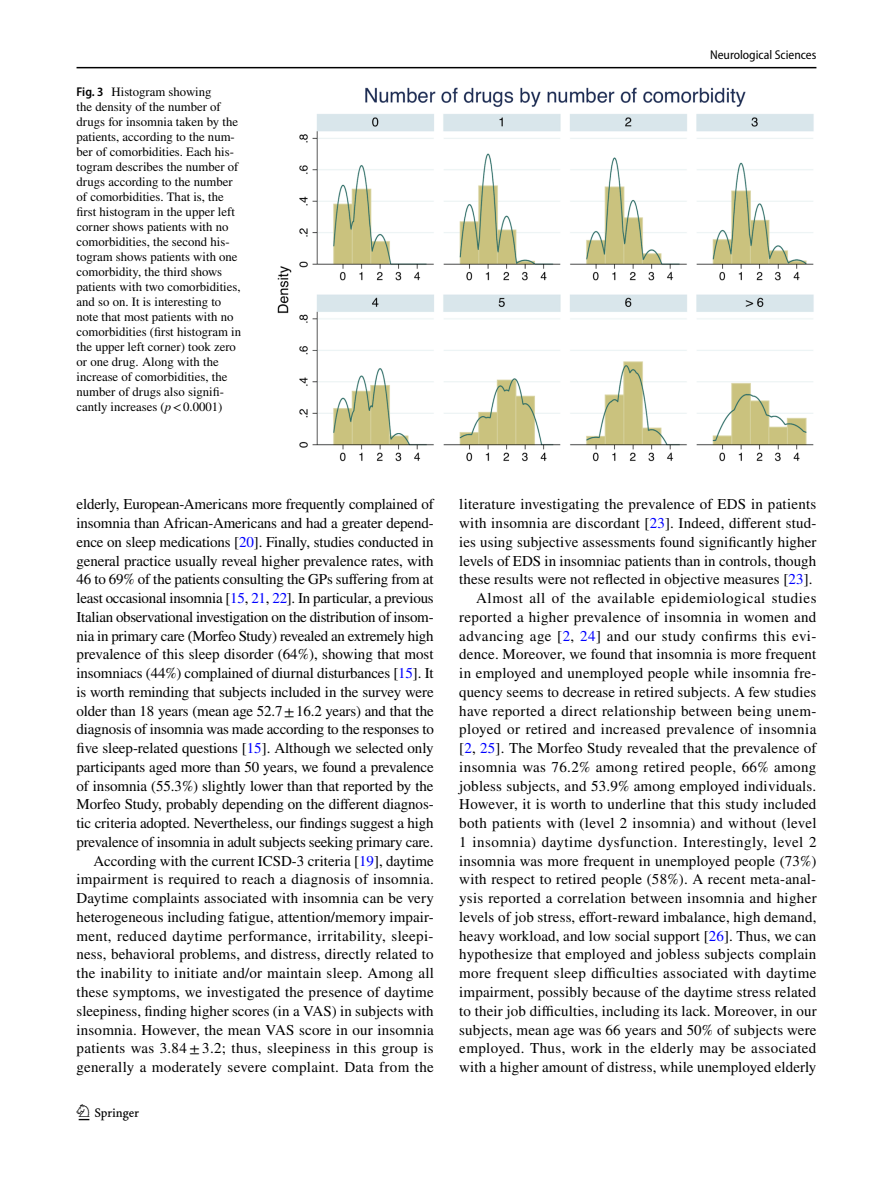
<style>
.page{position:relative;width:893px;height:1187px;background:#fff}
.page>*{position:absolute;margin:0;border:0;box-sizing:border-box;transform-origin:0 0}
.t1{font:22.5px "Springnew Regular 2";color:#000}
.t2{font:15px/18.8px "STIX";letter-spacing:.01em;color:#000;text-align:right}
.t3{font:12.75px/15px "STIX";color:#000}
.t4{font:semi-condensed 12.75px "Myriad Pro";color:#000}
.s1{font-family:"Myriad Pro";font-weight:600;font-stretch:semi-condensed}
.s2{font-style:italic}
.s3{color:#00f}
</style>
<div class="page">
<hr style="left:77px;top:67px;width:739px;height:1px;background:#000">
<img style="left:277px;top:87px;width:537px;height:375px">
<p class="t3" style="left:77px;top:85px;width:166px"><span class="s1">Fig. 3</span> Histogram showing<br>the density of the number of drugs for insomnia taken by the patients, according to the num&shy;ber of comorbidities. Each his&shy;togram describes the number of drugs according to the number of comorbidities. That is, the first histogram in the upper left corner shows patients with no comorbidities, the second his&shy;togram shows patients with one comorbidity, the third shows patients with two comorbidities, and so on. It is interesting to note that most patients with no comorbidities (first histogram in the upper left corner) took zero or one drug. Along with the increase of comorbidities, the number of drugs also signifi&shy;cantly increases (<span class="s2">p</span>&lt;0.0001)</p>
<p class="t4" style="left:710px;top:48px;width:108px">Neurological Sciences</p>
<p class="t2" style="left:77px;top:496px;width:359px">elderly, European-Americans more frequently complained of insomnia than African-Americans and had a greater depend&shy;ence on sleep medications [<span class="s3">20</span>]. Finally, studies conducted in general practice usually reveal higher prevalence rates, with 46 to 69% of the patients consulting the GPs suffering from at least occasional insomnia [<span class="s3">15</span>, <span class="s3">21</span>, <span class="s3">22</span>]. In particular, a previous Italian observational investigation on the distribution of insom&shy;nia in primary care (Morfeo Study) revealed an extremely high prevalence of this sleep disorder (64%), showing that most insomniacs (44%) complained of diurnal disturbances [<span class="s3">15</span>]. It is worth reminding that subjects included in the survey were older than 18 years (mean age 52.7±16.2 years) and that the diagnosis of insomnia was made according to the responses to five sleep-related questions [<span class="s3">15</span>]. Although we selected only participants aged more than 50 years, we found a prevalence of insomnia (55.3%) slightly lower than that reported by the Morfeo Study, probably depending on the different diagnos&shy;tic criteria adopted. Nevertheless, our findings suggest a high prevalence of insomnia in adult subjects seeking primary care.<br>According with the current ICSD-3 criteria [<span class="s3">19</span>], daytime impairment is required to reach a diagnosis of insomnia.<br>Daytime complaints associated with insomnia can be very heterogeneous including fatigue, attention/memory impair&shy;ment, reduced daytime performance, irritability, sleepi&shy;ness, behavioral problems, and distress, directly related to the inability to initiate and/or maintain sleep. Among all these symptoms, we investigated the presence of daytime sleepiness, finding higher scores (in a VAS) in subjects with insomnia. However, the mean VAS score in our insomnia patients was 3.84±3.2; thus, sleepiness in this group is generally a moderately severe complaint. Data from the</p>
<p class="t2" style="left:459px;top:496px;width:359px">literature investigating the prevalence of EDS in patients with insomnia are discordant [<span class="s3">23</span>]. Indeed, different stud&shy;ies using subjective assessments found significantly higher levels of EDS in insomniac patients than in controls, though these results were not reflected in objective measures [<span class="s3">23</span>].<br>Almost all of the available epidemiological studies reported a higher prevalence of insomnia in women and advancing age [<span class="s3">2</span>, <span class="s3">24</span>] and our study confirms this evi&shy;dence. Moreover, we found that insomnia is more frequent in employed and unemployed people while insomnia fre&shy;quency seems to decrease in retired subjects. A few studies have reported a direct relationship between being unem&shy;ployed or retired and increased prevalence of insomnia [<span class="s3">2</span>, <span class="s3">25</span>]. The Morfeo Study revealed that the prevalence of insomnia was 76.2% among retired people, 66% among jobless subjects, and 53.9% among employed individuals.<br>However, it is worth to underline that this study included both patients with (level 2 insomnia) and without (level 1 insomnia) daytime dysfunction. Interestingly, level 2 insomnia was more frequent in unemployed people (73%) with respect to retired people (58%). A recent meta-anal&shy;ysis reported a correlation between insomnia and higher levels of job stress, effort-reward imbalance, high demand, heavy workload, and low social support [<span class="s3">26</span>]. Thus, we can hypothesize that employed and jobless subjects complain more frequent sleep difficulties associated with daytime impairment, possibly because of the daytime stress related to their job difficulties, including its lack. Moreover, in our subjects, mean age was 66 years and 50% of subjects were employed. Thus, work in the elderly may be associated with a higher amount of distress, while unemployed elderly</p>
<h1 class="t1" style="left:79px;top:1104px;width:62px">1 3</h1>
</div>
